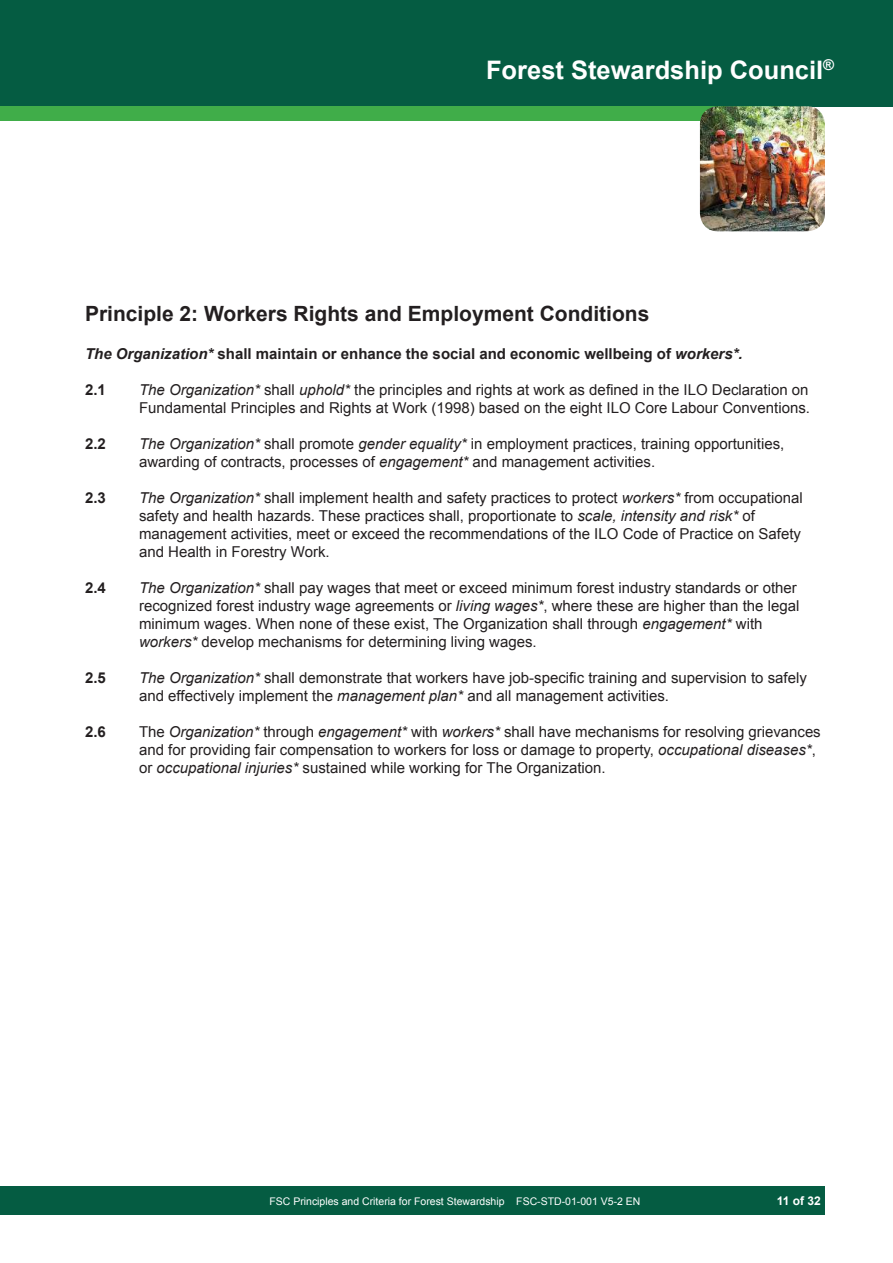
<style>
.page{position:relative;width:893px;height:1263px;background:#fff}
.page>*{position:absolute;margin:0;border:0;box-sizing:border-box;transform-origin:0 0}
.t1{font:700 25.5px "Arial";color:#fff}
.t2{font:700 21px "Arial";color:#231f20}
.t3{font:15px/18px "Arial";color:#231f20}
.t4{font:700 15px "Arial";color:#231f20}
.t5{font:700 12px "Arial";color:#fff}
.t6{font:10.5px "Arial";color:#fff}
.s1{font-style:italic}
</style>
<div class="page">
<div style="left:0;top:0;width:893px;height:106px;background:#055c42"></div>
<div style="left:0;top:106px;width:788px;height:15px;background:#40ad49"></div>
<div style="left:0;top:1186px;width:825px;height:29px;background:#055c42"></div>
<img style="left:700px;top:106px;width:125px;height:125px">
<h1 class="t1" style="left:486px;top:60px;width:350px">Forest Stewardship Council<sup>®</sup></h1>
<h2 class="t2" style="left:85px;top:305px;width:566px">Principle 2: Workers Rights and Employment Conditions</h2>
<p class="t4" style="left:85px;top:348px;width:659px"><span class="s1">The Organization*</span> shall maintain or enhance the social and economic wellbeing of <span class="s1">workers*.</span></p>
<p class="t4" style="left:85px;top:384px;width:22px">2.1</p>
<p class="t3" style="left:139px;top:382px;width:672px"><span class="s1">The Organization*</span> shall <span class="s1">uphold*</span> the principles and rights at work as defined in the ILO Declaration on<br>Fundamental Principles and Rights at Work (1998) based on the eight ILO Core Labour Conventions.</p>
<p class="t4" style="left:85px;top:438px;width:22px">2.2</p>
<p class="t3" style="left:139px;top:436px;width:647px"><span class="s1">The Organization*</span> shall promote <span class="s1">gender equality*</span> in employment practices, training opportunities, awarding of contracts, processes of <span class="s1">engagement*</span> and management activities.</p>
<p class="t4" style="left:85px;top:492px;width:22px">2.3</p>
<p class="t3" style="left:139px;top:490px;width:665px"><span class="s1">The Organization*</span> shall implement health and safety practices to protect <span class="s1">workers*</span> from occupational safety and health hazards. These practices shall, proportionate to <span class="s1">scale, intensity and risk*</span> of management activities, meet or exceed the recommendations of the ILO Code of Practice on Safety and Health in Forestry Work.</p>
<p class="t4" style="left:85px;top:582px;width:22px">2.4</p>
<p class="t3" style="left:139px;top:578px;width:662px"><span class="s1">The Organization*</span> shall pay wages that meet or exceed minimum forest industry standards or other recognized forest industry wage agreements or <span class="s1">living wages*</span>, where these are higher than the legal minimum wages. When none of these exist, The Organization shall through <span class="s1">engagement*</span> with <span class="s1">workers*</span> develop mechanisms for determining living wages.</p>
<p class="t4" style="left:85px;top:672px;width:22px">2.5</p>
<p class="t3" style="left:139px;top:668px;width:669px"><span class="s1">The Organization*</span> shall demonstrate that workers have job-specific training and supervision to safely and effectively implement the <span class="s1">management plan*</span> and all management activities.</p>
<p class="t4" style="left:85px;top:726px;width:22px">2.6</p>
<p class="t3" style="left:139px;top:724px;width:683px">The <span class="s1">Organization*</span> through <span class="s1">engagement*</span> with <span class="s1">workers*</span> shall have mechanisms for resolving grievances and for providing fair compensation to workers for loss or damage to property, <span class="s1">occupational diseases*</span>, or <span class="s1">occupational injuries*</span> sustained while working for The Organization.</p>
<p class="t6" style="left:269px;top:1197px;width:373px">FSC Principles and Criteria for Forest Stewardship FSC-STD-01-001 V5-2 EN</p>
<p class="t5" style="left:777px;top:1196px;width:46px">11 of 32</p>
</div>
